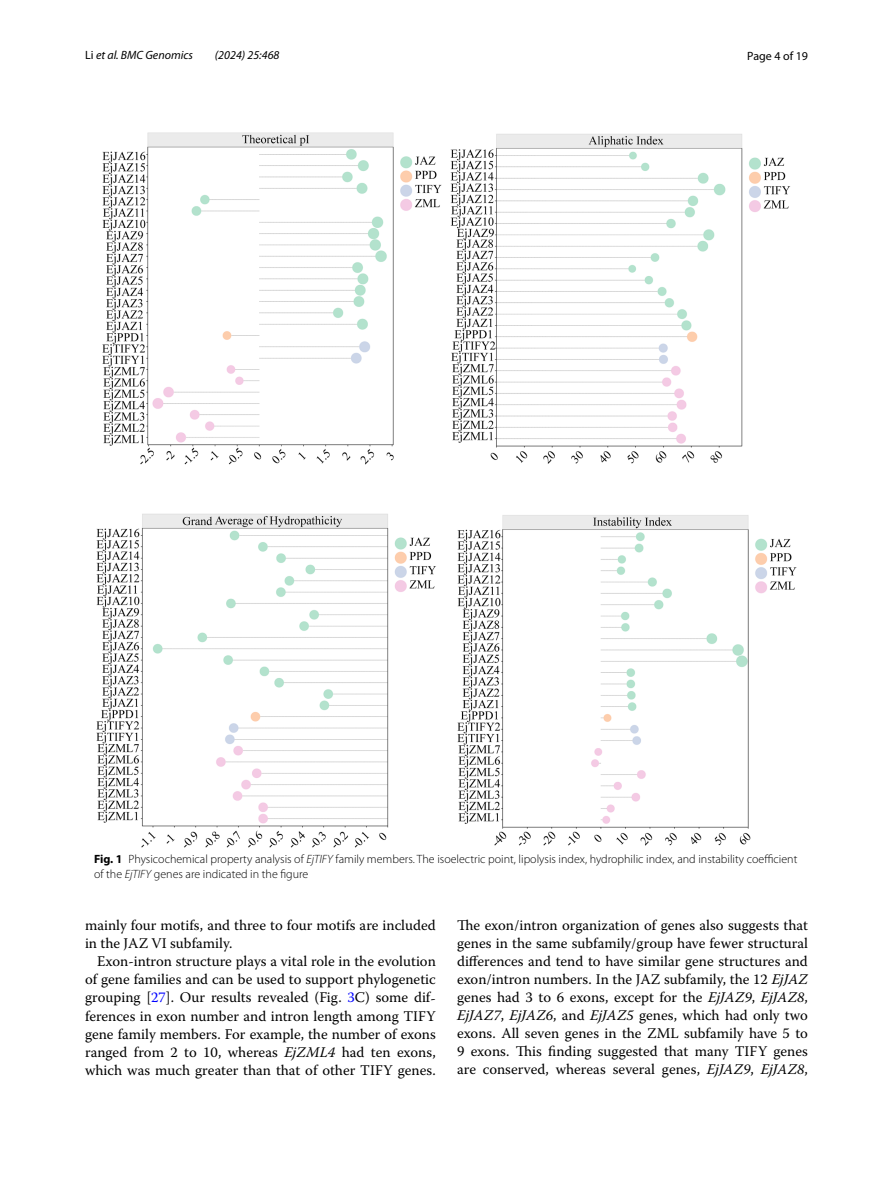
<style>
.page{position:relative;width:893px;height:1187px;background:#fff}
.page>*{position:absolute;margin:0;border:0;box-sizing:border-box;transform-origin:0 0}
.t1{font:14.7px/18px "Warnock Pro";color:#000;text-align:justify}
.t2{font:300 12px/15px "Myriad Pro";color:#000}
.t3{font:italic 12px "Myriad Pro";color:#000}
.t4{font:12px "Myriad Pro";color:#000}
.s1{font-style:normal}
.s2{font-weight:700}
.s3{font-style:italic}
.s4{color:#00f}
</style>
<div class="page">
<img style="left:96px;top:133px;width:701px;height:714px">
<p class="t3" style="left:85px;top:48px;width:109px"><span class="s1">Li</span> et al. BMC Genomics</p>
<p class="t3" style="left:215px;top:48px;width:66px">(2024) 25:468</p>
<p class="t4" style="left:747px;top:48px;width:62px">Page 4 of 19</p>
<p class="t2" style="left:94px;top:851px;width:705px"><span class="s2">Fig. 1</span> Physicochemical property analysis of <span class="s3">EjTIFY</span> family members. The isoelectric point, lipolysis index, hydrophilic index, and instability coefficient of the <span class="s3">EjTIFY</span> genes are indicated in the figure</p>
<p class="t1" style="left:85px;top:916px;width:352px">mainly four motifs, and three to four motifs are included in the JAZ VI subfamily.</p>
<p class="t1" style="left:85px;top:952px;width:352px;text-indent:12px">Exon-intron structure plays a vital role in the evolution of gene families and can be used to support phylogenetic grouping [<span class="s4">27</span>]. Our results revealed (Fig. <span class="s4">3</span>C) some dif&shy;ferences in exon number and intron length among TIFY gene family members. For example, the number of exons ranged from 2 to 10, whereas <span class="s3">EjZML4</span> had ten exons, which was much greater than that of other TIFY genes.</p>
<p class="t1" style="left:457px;top:916px;width:352px">The exon/intron organization of genes also suggests that genes in the same subfamily/group have fewer structural differences and tend to have similar gene structures and exon/intron numbers. In the JAZ subfamily, the 12 <span class="s3">EjJAZ </span>genes had 3 to 6 exons, except for the <span class="s3">EjJAZ9</span>, <span class="s3">EjJAZ8</span>, <span class="s3">EjJAZ7</span>, <span class="s3">EjJAZ6</span>, and <span class="s3">EjJAZ5</span> genes, which had only two exons. All seven genes in the ZML subfamily have 5 to 9 exons. This finding suggested that many TIFY genes are conserved, whereas several genes, <span class="s3">EjJAZ9</span>, <span class="s3">EjJAZ8</span>,</p>
</div>
